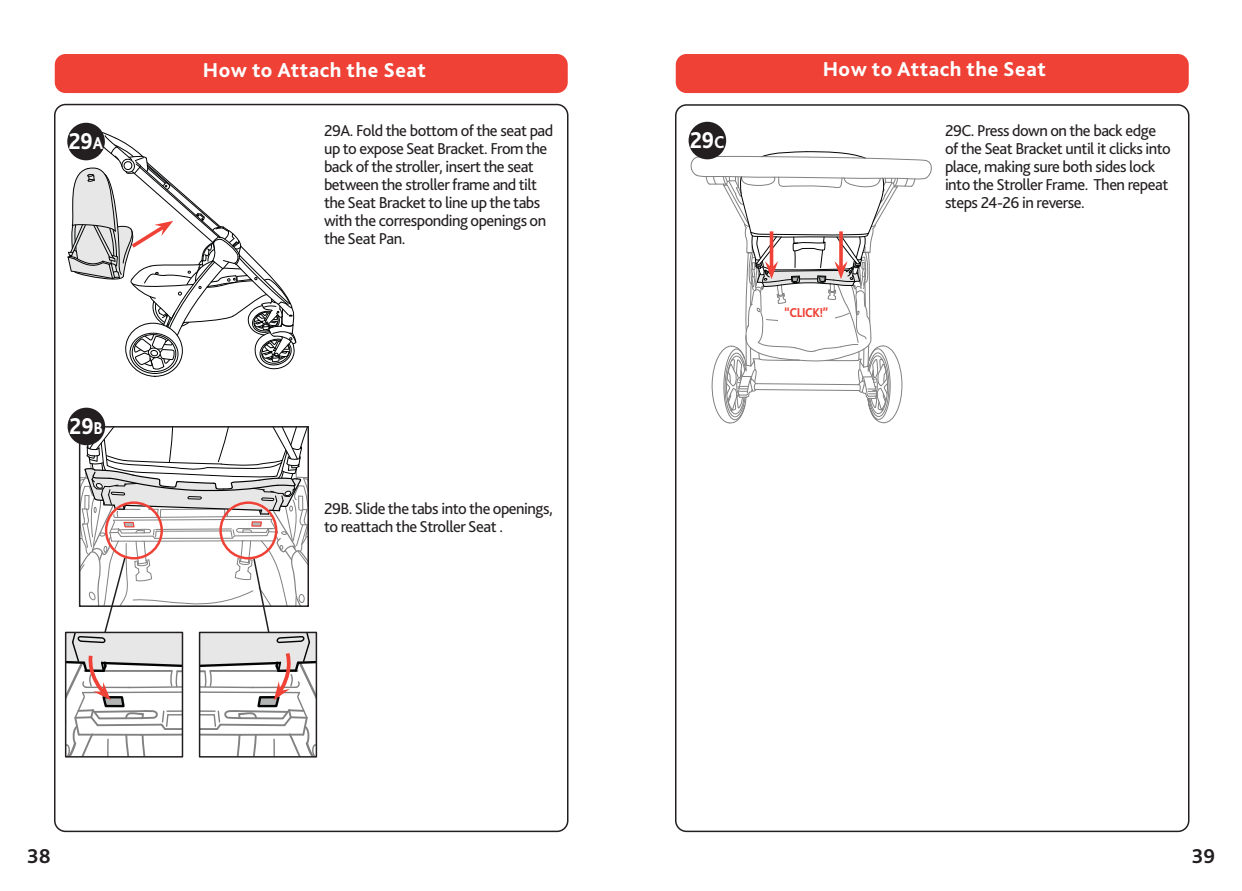
<style>
.page{position:relative;width:1242px;height:891px;background:#fff}
.page>*{position:absolute;margin:0;border:0;box-sizing:border-box;transform-origin:0 0}
.t1{font:800 24px "Bliss 2";color:#fff;scale:.9 1}
.t2{font:800 21px "Bliss 2";letter-spacing:.025em;color:#fff}
.t3{font:700 21px "Bliss 2";color:#231f20}
.t4{font:16.5px/18px "Bliss 2";letter-spacing:-.03em;color:#231f20}
.t5{font:800 13.5px "Bliss 2";letter-spacing:-.03em;color:#ef4135;scale:.9 1}
.s1{font-size:18px}
</style>
<div class="page">
<div style="left:55px;top:54px;width:513px;height:39px;background:#ef4135;border-radius:11px"></div>
<div style="left:676px;top:54px;width:513px;height:39px;background:#ef4135;border-radius:11px"></div>
<svg style="left:690px;top:151px;width:242px;height:273px"></svg>
<div style="left:689px;top:122px;width:37px;height:37px;background:#231f20;border-radius:50%"></div>
<svg style="left:67px;top:130px;width:229px;height:244px"></svg>
<svg style="left:66px;top:427px;width:251px;height:330px"></svg>
<div style="left:67px;top:123px;width:38px;height:37px;background:#231f20;border-radius:50%"></div>
<div style="left:68px;top:408px;width:37px;height:37px;background:#231f20;border-radius:50%"></div>
<p class="t1" style="left:69px;top:126px;width:40px">29<span class="s1">A</span></p>
<p class="t1" style="left:70px;top:411px;width:39px">29<span class="s1">B</span></p>
<p class="t2" style="left:203px;top:57px;width:225px">How to Attach the Seat</p>
<p class="t4" style="left:324px;top:121px;width:231px">29A. Fold the bottom of the seat pad up to expose Seat Bracket. From the back of the stroller, insert the seat between the stroller frame and tilt the Seat Bracket to line up the tabs with the corresponding openings on the Seat Pan.</p>
<p class="t4" style="left:324px;top:499px;width:230px">29B. Slide the tabs into the openings, to reattach the Stroller Seat .</p>
<p class="t1" style="left:690px;top:125px;width:40px">29<span class="s1">C</span></p>
<p class="t2" style="left:823px;top:56px;width:225px">How to Attach the Seat</p>
<p class="t5" style="left:785px;top:305px;width:50px">“CLICK!”</p>
<p class="t4" style="left:945px;top:121px;width:227px">29C. Press down on the back edge of the Seat Bracket until it clicks into place, making sure both sides lock into the Stroller Frame. Then repeat steps 24-26 in reverse.</p>
<p class="t3" style="left:27px;top:843px;width:25px">38</p>
<p class="t3" style="left:1192px;top:843px;width:25px">39</p>
</div>
